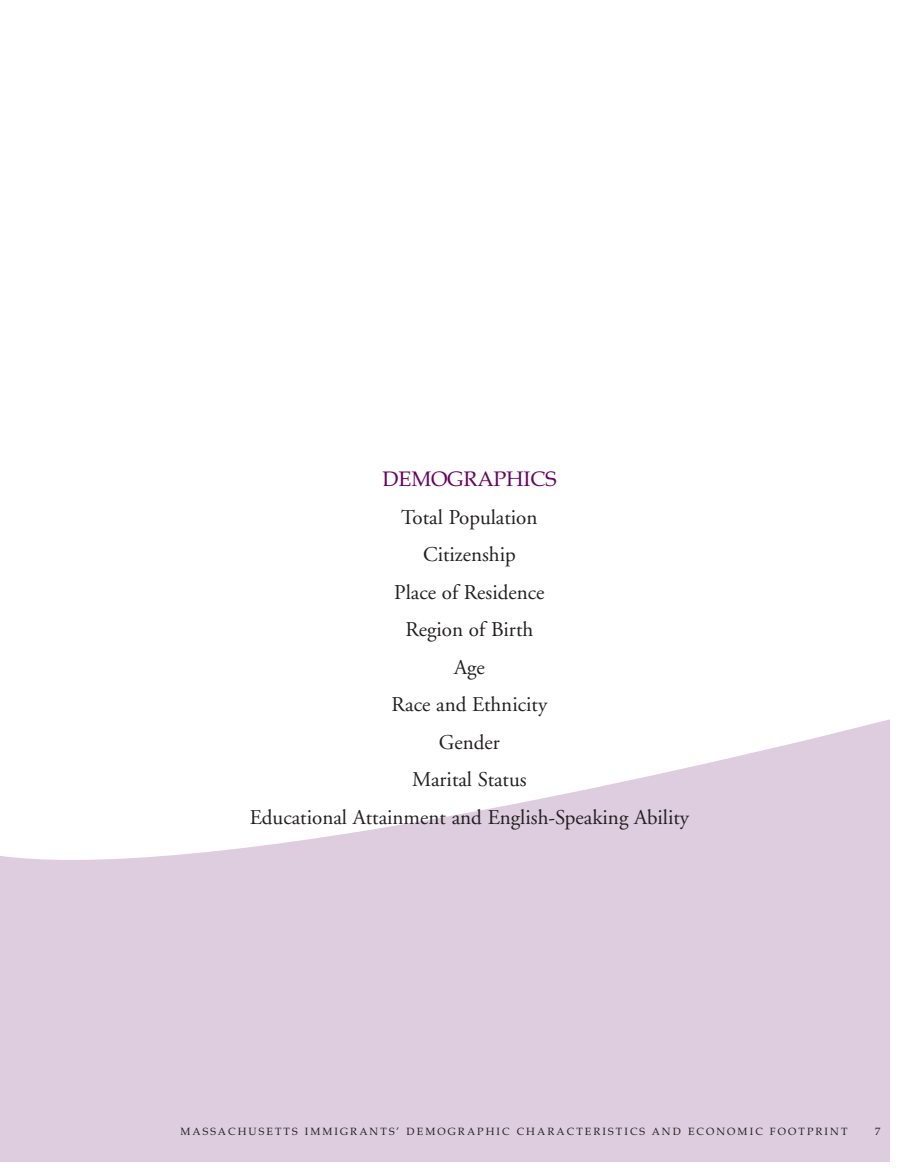
<style>
.page{position:relative;width:905px;height:1175px;background:#fff}
.page>*{position:absolute;margin:0;border:0;box-sizing:border-box;transform-origin:0 0}
.t1{font:21px/37.5px "Adobe Garamond";color:#231f20;text-align:center}
.t2{font:21px "Book Antiqua";letter-spacing:-.005em;color:#65035f}
.t3{font:10.5px "Book Antiqua";letter-spacing:.2em;color:#231f20}
</style>
<div class="page">
<svg style="left:0;top:719px;width:890px;height:442px;fill:#ddcdde"></svg>
<p class="t2" style="left:382px;top:467px;width:175px">DEMOGRAPHICS</p>
<p class="t1" style="left:250px;top:500px;width:441px">Total Population<br>Citizenship<br>Place of Residence<br>Region of Birth<br>Age<br>Race and Ethnicity<br>Gender<br>Marital Status<br>Educational Attainment and English-Speaking Ability</p>
<p class="t3" style="left:180px;top:1125px;width:668px">MASSACHUSETTS IMMIGRANTS’ DEMOGRAPHIC CHARACTERISTICS AND ECONOMIC FOOTPRINT</p>
<p class="t3" style="left:875px;top:1125px;width:7px">7</p>
</div>
